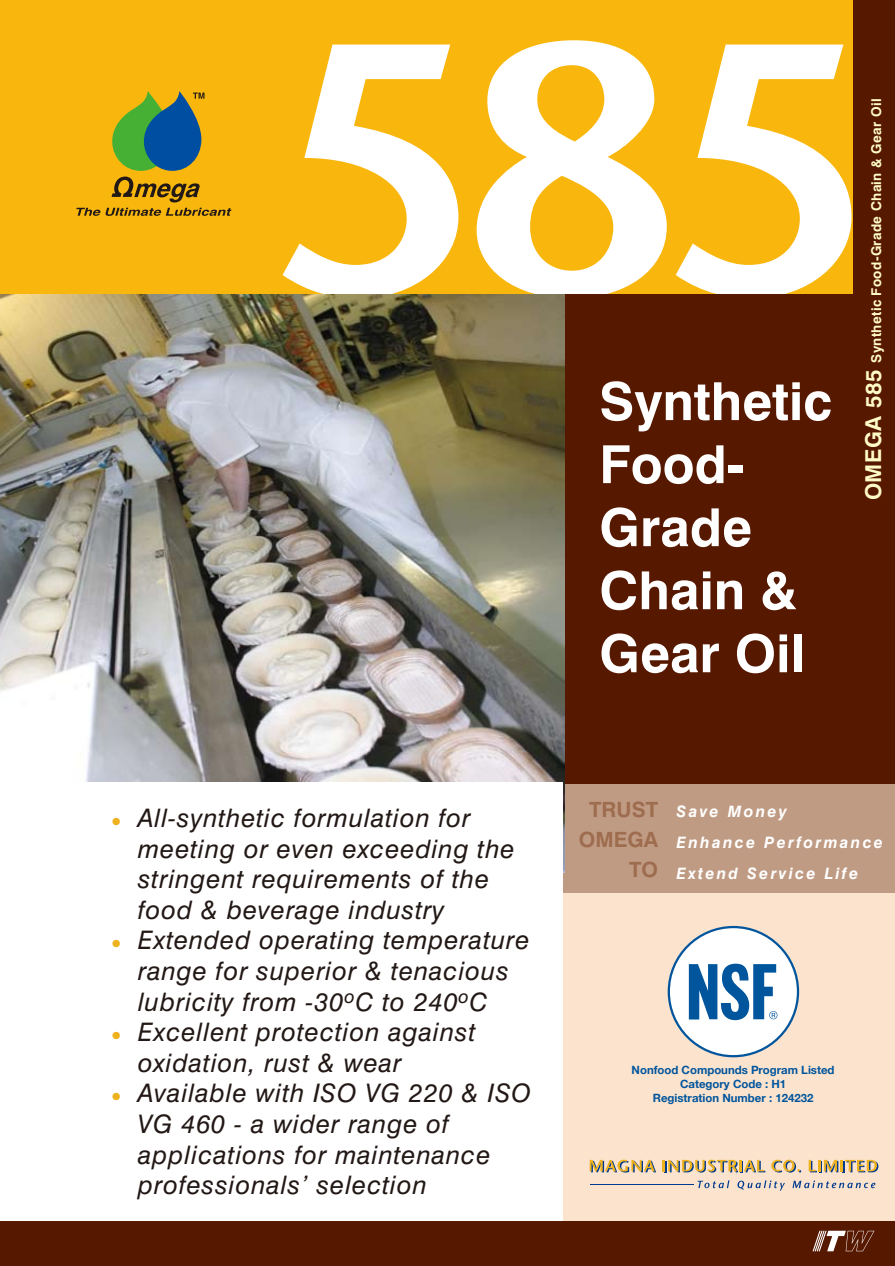
<style>
.page{position:relative;width:895px;height:1266px;background:#fff}
.page>*{position:absolute;margin:0;border:0;box-sizing:border-box;transform-origin:0 0}
.t1{font:600 356.4px "Stone Sans";color:#fff}
.t2{font:700 52.5px/63px "Swiss 721 BT";color:#fff}
.t3{font:italic 25.5px/30.6px "Swiss 721 BT";letter-spacing:.04em;color:#221815}
.t4{font:italic 25.5px "Swiss 721 BT";color:#eeb21e}
.t5{font:700 21px/30px "Swiss 721 BT";color:#9e6c4e;text-align:right}
.t6{font:italic 700 15.75px/30.8px "Swiss 721 BT";letter-spacing:.145em;color:#fff}
.t7{font:700 13.5px "Swiss 721 BT";letter-spacing:.025em;color:#fffbc6}
.t8{font:700 11.4px/13.6px "Helvetica Neue";color:#00559d;text-align:center}
.s1{font-size:21.9px}
</style>
<div class="page">
<div style="left:0;top:0;width:894px;height:354px;background:#f9b70e"></div>
<div style="left:562px;top:672px;width:332px;height:593px;background:#fce3cd"></div>
<div style="left:562px;top:782px;width:332px;height:111px;background:#c09b83"></div>
<div style="left:852px;top:0;width:42px;height:681px;background:#571800"></div>
<div style="left:0;top:1221px;width:894px;height:44px;background:#571800"></div>
<svg style="left:76px;top:208px;width:155px;height:8px"></svg>
<svg style="left:111px;top:91px;width:93px;height:111px"></svg>
<div style="left:562px;top:294px;width:332px;height:490px;background:#571800"></div>
<svg style="left:813px;top:1230px;width:61px;height:20px"></svg>
<hr style="left:590px;top:1183px;width:103px;height:1px;background:#003b8f">
<svg style="left:697px;top:1180px;width:32px;height:7px"></svg>
<svg style="left:737px;top:1180px;width:47px;height:10px"></svg>
<svg style="left:792px;top:1180px;width:83px;height:7px"></svg>
<svg style="left:589px;top:1159px;width:66px;height:13px"></svg>
<svg style="left:662px;top:1159px;width:103px;height:13px"></svg>
<svg style="left:771px;top:1159px;width:29px;height:13px"></svg>
<svg style="left:808px;top:1159px;width:70px;height:13px"></svg>
<img style="left:0;top:294px;width:564px;height:578px">
<div style="left:668px;top:926px;width:129px;height:129px;background:#fff;border-radius:50%"></div>
<svg style="left:688px;top:963px;width:89px;height:56px"></svg>
<div style="left:0;top:782px;width:562px;height:111px;background:#fff"></div>
<h1 class="t1" style="left:272px;top:-52px;width:599px">585</h1>
<h2 class="t2" style="left:599px;top:369px;width:234px">Synthetic<br>Food-<br>Grade<br>Chain &amp;<br>Gear Oil</h2>
<p class="t7" style="left:867px;top:500px;width:403px;rotate:-90deg"><span class="s1">OMEGA 585</span> Synthetic Food-Grade Chain &amp; Gear Oil</p>
<p class="t4" style="left:109px;top:806px;width:17px">•</p>
<p class="t4" style="left:109px;top:928px;width:17px">•</p>
<p class="t4" style="left:109px;top:1020px;width:17px">•</p>
<p class="t4" style="left:109px;top:1081px;width:17px">•</p>
<p class="t3" style="left:138px;top:802px;width:394px">All-synthetic formulation for meeting or even exceeding the stringent requirements of the food &amp; beverage industry<br>Extended operating temperature range for superior &amp; tenacious lubricity from -30<sup>o</sup>C to 240<sup>o</sup>C<br>Excellent protection against oxidation, rust &amp; wear<br>Available with ISO VG 220 &amp; ISO<br>VG 460 - a wider range of applications for maintenance professionals’ selection</p>
<p class="t5" style="left:578px;top:794px;width:81px">TRUST<br>OMEGA<br>TO</p>
<p class="t6" style="left:676px;top:796px;width:208px">Save Money<br>Enhance Performance<br>Extend Service Life</p>
<p class="t8" style="left:631px;top:1062px;width:204px">Nonfood Compounds Program Listed<br>Category Code : H1<br>Registration Number : 124232</p>
</div>
